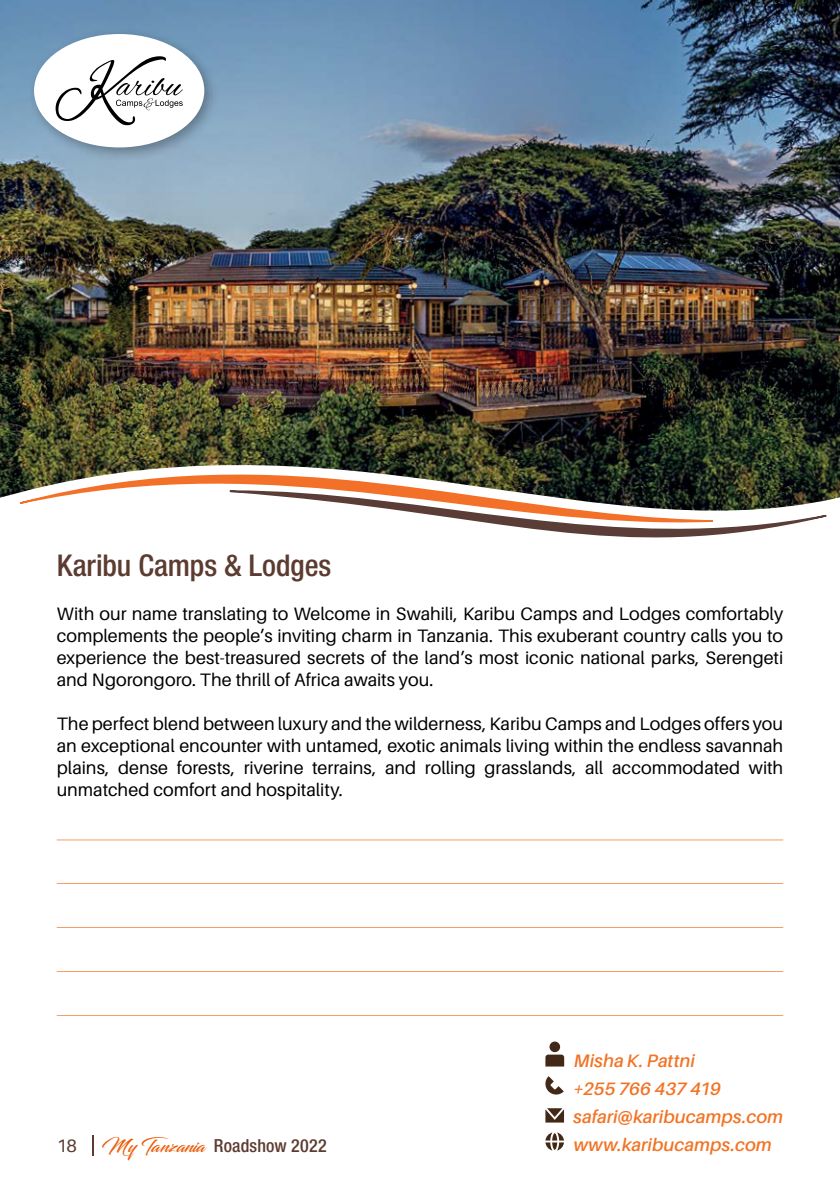
<style>
.page{position:relative;width:840px;height:1191px;background:#fff}
.page>*{position:absolute;margin:0;border:0;box-sizing:border-box;transform-origin:0 0}
.Company_Name{font:500 condensed 30px "Helvetica Neue LT Std";color:#5c3b31}
.Body{font:18px/22px "Aileron";color:#000;text-align:justify}
.Contact_Person{font:italic 600 18px "Aileron";letter-spacing:.005em;color:#f27324}
.t1{font:500 condensed 18px "Helvetica Neue LT Std";letter-spacing:.01em;color:#5c3b31}
.t2{font:18px "Aileron";color:#5c3b31}
.s1{font-family:"Blacksword";font-weight:400;font-stretch:normal;color:#eb5905}
</style>
<div class="page">
<hr style="left:57px;top:839px;width:725px;height:1px;background:#f69d66">
<hr style="left:57px;top:883px;width:725px;height:1px;background:#f69d66">
<hr style="left:57px;top:927px;width:725px;height:1px;background:#f69d66">
<hr style="left:57px;top:971px;width:725px;height:1px;background:#f69d66">
<hr style="left:57px;top:1015px;width:725px;height:1px;background:#f69d66">
<div style="left:549px;top:1041px;width:10px;height:11px;background:#422917;border-radius:50%"></div>
<svg style="left:545px;top:1054px;width:19px;height:12px"></svg>
<svg style="left:545px;top:1076px;width:18px;height:19px"></svg>
<svg style="left:545px;top:1108px;width:18px;height:14px"></svg>
<svg style="left:545px;top:1132px;width:18px;height:18px"></svg>
<img style="left:0;top:0;width:839px;height:465px">
<svg style="left:0;top:465px;width:839px;height:36px;background:#2f3825"></svg>
<img style="left:18px;top:465px;width:695px;height:39px">
<svg style="left:228px;top:489px;width:599px;height:49px"></svg>
<div style="left:27px;top:27px;width:192px;height:135px;background:#000;opacity:.3"></div>
<div style="left:34px;top:34px;width:170px;height:113px;background:#fff;border-radius:50%"></div>
<svg style="left:56px;top:56px;width:127px;height:69px"></svg>
<hr style="left:92px;top:1135px;width:2px;height:20px;background:#5c3b31">
<p class="Company_Name" style="left:57px;top:547px;width:276px">Karibu Camps &amp; Lodges</p>
<p class="Body" style="left:57px;top:602px;width:727px">With our name translating to Welcome in Swahili, Karibu Camps and Lodges comfortably complements the people’s inviting charm in Tanzania. This exuberant country calls you to experience the best-treasured secrets of the land’s most iconic national parks, Serengeti and Ngorongoro. The thrill of Africa awaits you.</p>
<p class="Body" style="left:57px;top:712px;width:727px">The perfect blend between luxury and the wilderness, Karibu Camps and Lodges offers you an exceptional encounter with untamed, exotic animals living within the endless savannah plains, dense forests, riverine terrains, and rolling grasslands, all accommodated with unmatched comfort and hospitality.</p>
<p class="Contact_Person" style="left:573px;top:1050px;width:122px">Misha K. Pattni</p>
<p class="Contact_Person" style="left:573px;top:1078px;width:149px">+255 766 437 419</p>
<p class="Contact_Person" style="left:573px;top:1106px;width:211px">safari@karibucamps.com</p>
<p class="t2" style="left:57px;top:1135px;width:22px">18</p>
<p class="t1" style="left:102px;top:1134px;width:227px"><span class="s1">My Tanzania</span> Roadshow 2022</p>
<p class="Contact_Person" style="left:573px;top:1134px;width:200px">www.karibucamps.com</p>
</div>
